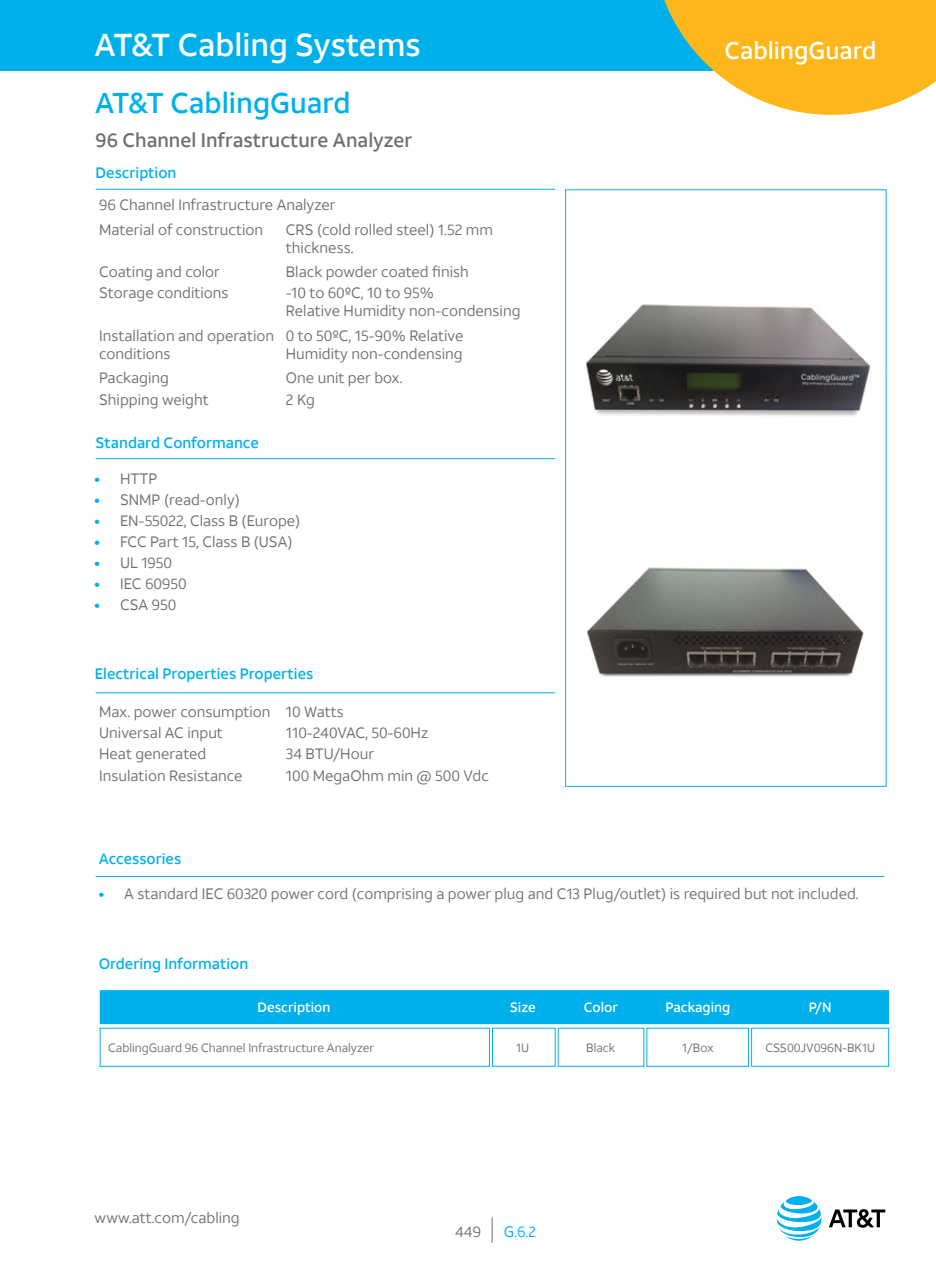
<style>
.page{position:relative;width:936px;height:1263px;background:#fff}
.page>*{position:absolute;margin:0;border:0;box-sizing:border-box;transform-origin:0 0}
.t1{font:500 31.5px "ATT Aleck Sans";color:#fff}
.t2{font:500 28.5px "ATT Aleck Sans";color:#00b0eb}
.t3{font:500 24px "ATT Aleck Sans";color:#fff}
.t4{font:500 19.5px "ATT Aleck Sans";color:#6d6e71}
.t5{font:15px/18px "ATT Aleck Sans";color:#6d6e71}
.t6{font:500 15px "ATT Aleck Sans";color:#00b0eb}
.t7{font:15px "ATT Aleck Sans";color:#00b0eb}
.t8{font:500 13.5px "ATT Aleck Sans";color:#fff}
.t9{font:12px "ATT Aleck Sans";color:#6d6e71}
.s1{font-weight:900;color:#00b0eb}
</style>
<div class="page">
<div style="left:0;top:0;width:776px;height:71px;background:#00b0eb"></div>
<svg style="left:664px;top:0;width:271px;height:115px"></svg>
<svg style="left:829px;top:1209px;width:56px;height:19px"></svg>
<svg style="left:776px;top:1196px;width:45px;height:45px"></svg>
<svg style="left:492px;top:1217px;width:1px;height:26px"></svg>
<hr style="left:96px;top:692px;width:459px;height:1px;background:#00b0eb">
<hr style="left:96px;top:876px;width:788px;height:1px;background:#00b0eb">
<hr style="left:96px;top:189px;width:459px;height:1px;background:#00b0eb">
<hr style="left:96px;top:458px;width:459px;height:1px;background:#00b0eb">
<div style="left:100px;top:1028px;width:390px;height:39px;border:1px solid #00b0eb"></div>
<div style="left:492px;top:1028px;width:63px;height:39px;border:1px solid #00b0eb"></div>
<div style="left:558px;top:1028px;width:86px;height:39px;border:1px solid #00b0eb"></div>
<div style="left:646px;top:1028px;width:103px;height:39px;border:1px solid #00b0eb"></div>
<div style="left:751px;top:1028px;width:137px;height:39px;border:1px solid #00b0eb"></div>
<div style="left:100px;top:990px;width:788px;height:34px;background:#00b0eb"></div>
<img style="left:586px;top:304px;width:285px;height:113px">
<img style="left:586px;top:567px;width:278px;height:110px">
<h1 class="t1" style="left:95px;top:25px;width:327px">AT&amp;T Cabling Systems</h1>
<h2 class="t2" style="left:95px;top:85px;width:257px">AT&amp;T CablingGuard</h2>
<h3 class="t4" style="left:96px;top:128px;width:318px">96 Channel Infrastructure Analyzer</h3>
<p class="t6" style="left:96px;top:164px;width:82px">Description</p>
<p class="t5" style="left:99px;top:193px;width:238px;line-height:24px">96 Channel Infrastructure Analyzer<br>Material of construction</p>
<p class="t5" style="left:286px;top:220px;width:208px">CRS (cold rolled steel) 1.52 mm thickness.</p>
<p class="t5" style="left:99px;top:263px;width:122px">Coating and color</p>
<p class="t5" style="left:286px;top:263px;width:184px">Black powder coated finish</p>
<p class="t5" style="left:99px;top:284px;width:131px">Storage conditions</p>
<p class="t5" style="left:286px;top:284px;width:236px">-10 to 60ºC, 10 to 95%<br>Relative Humidity non-condensing</p>
<p class="t5" style="left:99px;top:326px;width:176px">Installation and operation conditions</p>
<p class="t5" style="left:286px;top:326px;width:179px">0 to 50ºC, 15-90% Relative<br>Humidity non-condensing</p>
<p class="t5" style="left:99px;top:369px;width:71px">Packaging</p>
<p class="t5" style="left:286px;top:369px;width:118px">One unit per box.</p>
<p class="t5" style="left:99px;top:390px;width:111px">Shipping weight</p>
<p class="t5" style="left:286px;top:390px;width:30px">2 Kg</p>
<p class="t6" style="left:96px;top:433px;width:165px">Standard Conformance</p>
<p class="t5" style="left:94px;top:469px;width:64px"><span class="s1">•</span> HTTP</p>
<p class="t5" style="left:94px;top:490px;width:147px"><span class="s1">•</span> SNMP (read-only)</p>
<p class="t5" style="left:94px;top:511px;width:207px"><span class="s1">•</span> EN-55022, Class B (Europe)</p>
<p class="t5" style="left:94px;top:532px;width:200px"><span class="s1">•</span> FCC Part 15, Class B (USA)</p>
<p class="t5" style="left:94px;top:553px;width:79px"><span class="s1">•</span> UL 1950</p>
<p class="t5" style="left:94px;top:574px;width:94px"><span class="s1">•</span> IEC 60950</p>
<p class="t5" style="left:94px;top:595px;width:83px"><span class="s1">•</span> CSA 950</p>
<p class="t6" style="left:95px;top:665px;width:220px">Electrical Properties Properties</p>
<p class="t5" style="left:99px;top:701px;width:246px;line-height:21.3px">Max. power consumption 10 Watts<br>Universal AC input</p>
<p class="t5" style="left:286px;top:724px;width:144px">110-240VAC, 50-60Hz</p>
<p class="t5" style="left:99px;top:745px;width:109px">Heat generated</p>
<p class="t5" style="left:286px;top:745px;width:90px">34 BTU/Hour</p>
<p class="t5" style="left:99px;top:766px;width:145px">Insulation Resistance</p>
<p class="t5" style="left:286px;top:766px;width:204px">100 MegaOhm min @ 500 Vdc</p>
<p class="t6" style="left:99px;top:849px;width:84px">Accessories</p>
<h3 class="t3" style="left:724px;top:36px;width:153px">CablingGuard</h3>
<p class="t5" style="left:99px;top:884px;width:761px"><span class="s1">•</span> A standard IEC 60320 power cord (comprising a power plug and C13 Plug/outlet) is required but not included.</p>
<p class="t6" style="left:99px;top:954px;width:151px">Ordering Information</p>
<p class="t8" style="left:257px;top:999px;width:74px">Description</p>
<p class="t8" style="left:510px;top:999px;width:27px">Size</p>
<p class="t8" style="left:583px;top:999px;width:36px">Color</p>
<p class="t8" style="left:665px;top:999px;width:66px">Packaging</p>
<p class="t8" style="left:808px;top:999px;width:24px">P/N</p>
<p class="t9" style="left:108px;top:1040px;width:267px">CablingGuard 96 Channel Infrastructure Analyzer</p>
<p class="t9" style="left:516px;top:1040px;width:15px">1U</p>
<p class="t9" style="left:586px;top:1040px;width:31px">Black</p>
<p class="t9" style="left:682px;top:1040px;width:33px">1/Box</p>
<p class="t9" style="left:765px;top:1040px;width:111px">CSS00JV096N-BK1U</p>
<p class="t5" style="left:95px;top:1208px;width:147px">www.att.com/cabling</p>
<p class="t5" style="left:455px;top:1223px;width:27px">449</p>
<p class="t7" style="left:504px;top:1222px;width:34px">G.6.2</p>
</div>
